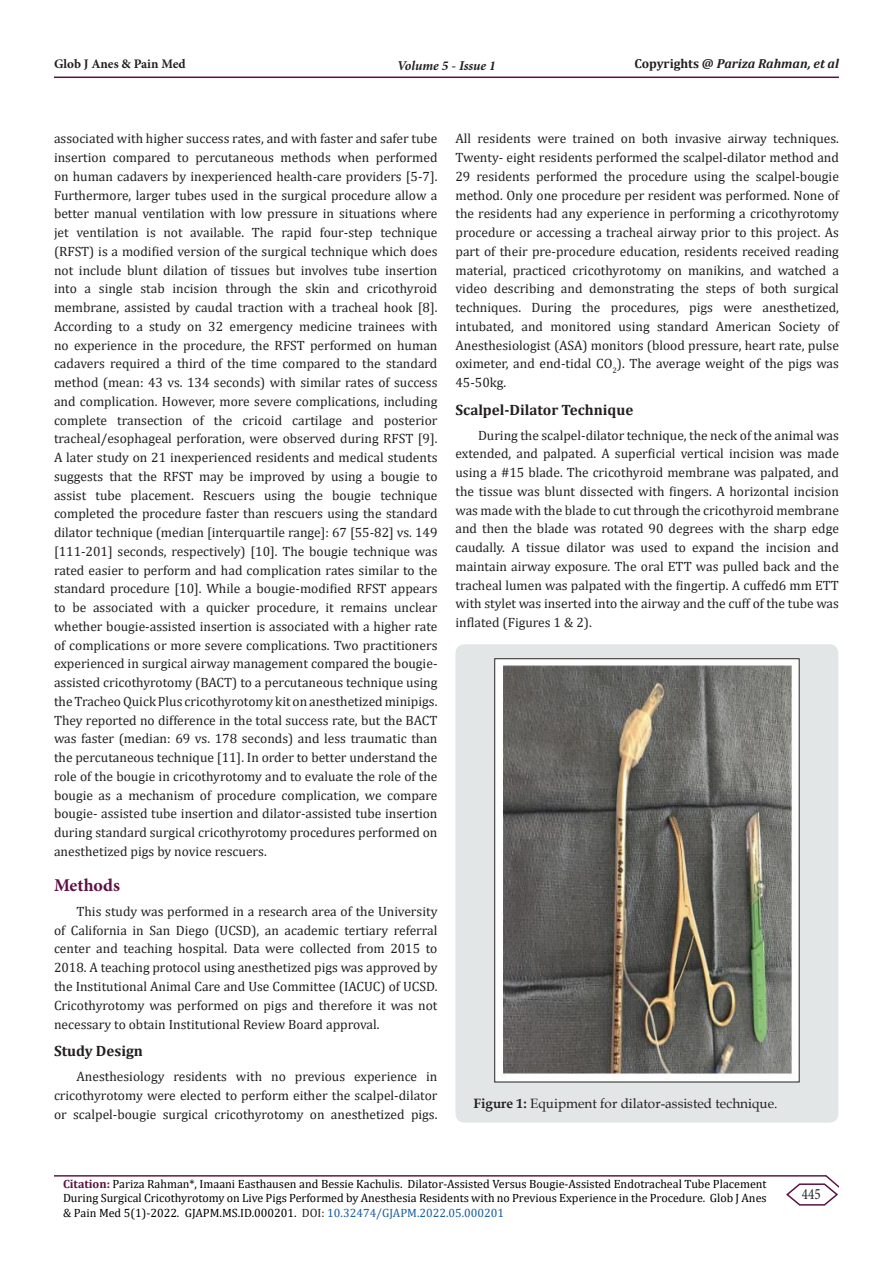
<style>
.page{position:relative;width:893px;height:1263px;background:#fff}
.page>*{position:absolute;margin:0;border:0;box-sizing:border-box;transform-origin:0 0}
.t1{font:700 18px "Minion Pro";color:#5c1043}
.t2{font:15.75px "Minion Pro";color:#231f20;scale:.83 1}
.Body_Text{font:700 15px "Cambria";color:#231f20}
.Body_Text-2{font:13.5px/18.8px "Cambria";color:#231f20;text-align:justify}
.t3{font:13.5px "Book Antiqua";color:#231f20}
.t4{font:italic 700 13.5px "Minion Pro";letter-spacing:-.005em;color:#231f20}
.t5{font:italic 700 13.05px "Cambria";color:#231f20}
.t6{font:700 13.05px "Minion Pro";color:#231f20}
.t7{font:12px/14.4px "Cambria";color:#000;text-align:justify}
.s1{font-style:normal}
.s2{font-weight:700}
.s3{font-weight:700;color:#5c1043}
.s4{color:#231f20}
.s5{color:#175d9e}
</style>
<div class="page">
<hr style="left:54px;top:1175px;width:772px;height:1px;background:#5c1043">
<hr style="left:54px;top:77px;width:785px;height:1px;background:#5c1043">
<svg style="left:785px;top:1175px;width:54px;height:31px"></svg>
<div style="left:455px;top:644px;width:383px;height:479px;background:#e3e6e6;border-radius:9px"></div>
<img style="left:496px;top:660px;width:301px;height:420px">
<div style="left:494px;top:658px;width:305px;height:424px;border:1px solid #231f20"></div>
<p class="t6" style="left:54px;top:55px;width:133px">Glob J Anes &amp; Pain Med</p>
<p class="t4" style="left:397px;top:56px;width:100px">Volume 5 - Issue 1</p>
<p class="t5" style="left:634px;top:54px;width:206px"><span class="s1">Copyrights @</span> Pariza Rahman, et al</p>
<p class="Body_Text-2" style="left:54px;top:129px;width:385px">associated with higher success rates, and with faster and safer tube insertion compared to percutaneous methods when performed on human cadavers by inexperienced health-care providers [5-7].<br>Furthermore, larger tubes used in the surgical procedure allow a better manual ventilation with low pressure in situations where jet ventilation is not available. The rapid four-step technique (RFST) is a modified version of the surgical technique which does not include blunt dilation of tissues but involves tube insertion into a single stab incision through the skin and cricothyroid membrane, assisted by caudal traction with a tracheal hook [8].<br>According to a study on 32 emergency medicine trainees with no experience in the procedure, the RFST performed on human cadavers required a third of the time compared to the standard method (mean: 43 vs. 134 seconds) with similar rates of success and complication. However, more severe complications, including complete transection of the cricoid cartilage and posterior tracheal/esophageal perforation, were observed during RFST [9].<br>A later study on 21 inexperienced residents and medical students suggests that the RFST may be improved by using a bougie to assist tube placement. Rescuers using the bougie technique completed the procedure faster than rescuers using the standard dilator technique (median [interquartile range]: 67 [55-82] vs. 149 [111-201] seconds, respectively) [10]. The bougie technique was rated easier to perform and had complication rates similar to the standard procedure [10]. While a bougie-modified RFST appears to be associated with a quicker procedure, it remains unclear whether bougie-assisted insertion is associated with a higher rate of complications or more severe complications. Two practitioners experienced in surgical airway management compared the bougie&shy;assisted cricothyrotomy (BACT) to a percutaneous technique using the Tracheo Quick Plus cricothyrotomy kit on anesthetized minipigs.<br>They reported no difference in the total success rate, but the BACT was faster (median: 69 vs. 178 seconds) and less traumatic than the percutaneous technique [11]. In order to better understand the role of the bougie in cricothyrotomy and to evaluate the role of the bougie as a mechanism of procedure complication, we compare bougie- assisted tube insertion and dilator-assisted tube insertion during standard surgical cricothyrotomy procedures performed on anesthetized pigs by novice rescuers.</p>
<p class="t1" style="left:54px;top:873px;width:67px">Methods</p>
<p class="Body_Text-2" style="left:54px;top:902px;width:385px;text-indent:22px">This study was performed in a research area of the University of California in San Diego (UCSD), an academic tertiary referral center and teaching hospital. Data were collected from 2015 to 2018. A teaching protocol using anesthetized pigs was approved by the Institutional Animal Care and Use Committee (IACUC) of UCSD.<br>Cricothyrotomy was performed on pigs and therefore it was not necessary to obtain Institutional Review Board approval.</p>
<p class="Body_Text" style="left:54px;top:1040px;width:90px">Study Design</p>
<p class="Body_Text-2" style="left:54px;top:1067px;width:385px;text-indent:22px">Anesthesiology residents with no previous experience in cricothyrotomy were elected to perform either the scalpel-dilator or scalpel-bougie surgical cricothyrotomy on anesthetized pigs.</p>
<p class="Body_Text-2" style="left:455px;top:129px;width:385px">All residents were trained on both invasive airway techniques.<br>Twenty- eight residents performed the scalpel-dilator method and 29 residents performed the procedure using the scalpel-bougie method. Only one procedure per resident was performed. None of the residents had any experience in performing a cricothyrotomy procedure or accessing a tracheal airway prior to this project. As part of their pre-procedure education, residents received reading material, practiced cricothyrotomy on manikins, and watched a video describing and demonstrating the steps of both surgical techniques. During the procedures, pigs were anesthetized, intubated, and monitored using standard American Society of Anesthesiologist (ASA) monitors (blood pressure, heart rate, pulse oximeter, and end-tidal CO<sub>2</sub>). The average weight of the pigs was 45-50kg.</p>
<p class="Body_Text" style="left:455px;top:399px;width:179px">Scalpel-Dilator Technique</p>
<p class="Body_Text-2" style="left:455px;top:426px;width:385px;text-indent:22px">During the scalpel-dilator technique, the neck of the animal was extended, and palpated. A superficial vertical incision was made using a #15 blade. The cricothyroid membrane was palpated, and the tissue was blunt dissected with fingers. A horizontal incision was made with the blade to cut through the cricothyroid membrane and then the blade was rotated 90 degrees with the sharp edge caudally. A tissue dilator was used to expand the incision and maintain airway exposure. The oral ETT was pulled back and the tracheal lumen was palpated with the fingertip. A cuffed6 mm ETT with stylet was inserted into the airway and the cuff of the tube was inflated (Figures 1 &amp; 2).</p>
<p class="t3" style="left:473px;top:1094px;width:306px"><span class="s2">Figure 1:</span> Equipment for dilator-assisted technique.</p>
<p class="t7" style="left:63px;top:1176px;width:705px"><span class="s3">Citation:</span> Pariza Rahman*, Imaani Easthausen and Bessie Kachulis. Dilator-Assisted Versus Bougie-Assisted Endotracheal Tube Placement During Surgical Cricothyrotomy on Live Pigs Performed by Anesthesia Residents with no Previous Experience in the Procedure. Glob J Anes &amp; Pain Med 5(1)-2022. GJAPM.MS.ID.000201. <span class="s4">DOI:</span> <span class="s5">10.32474/GJAPM.2022.05.000201</span></p>
<p class="t2" style="left:802px;top:1184px;width:24px">445</p>
</div>
